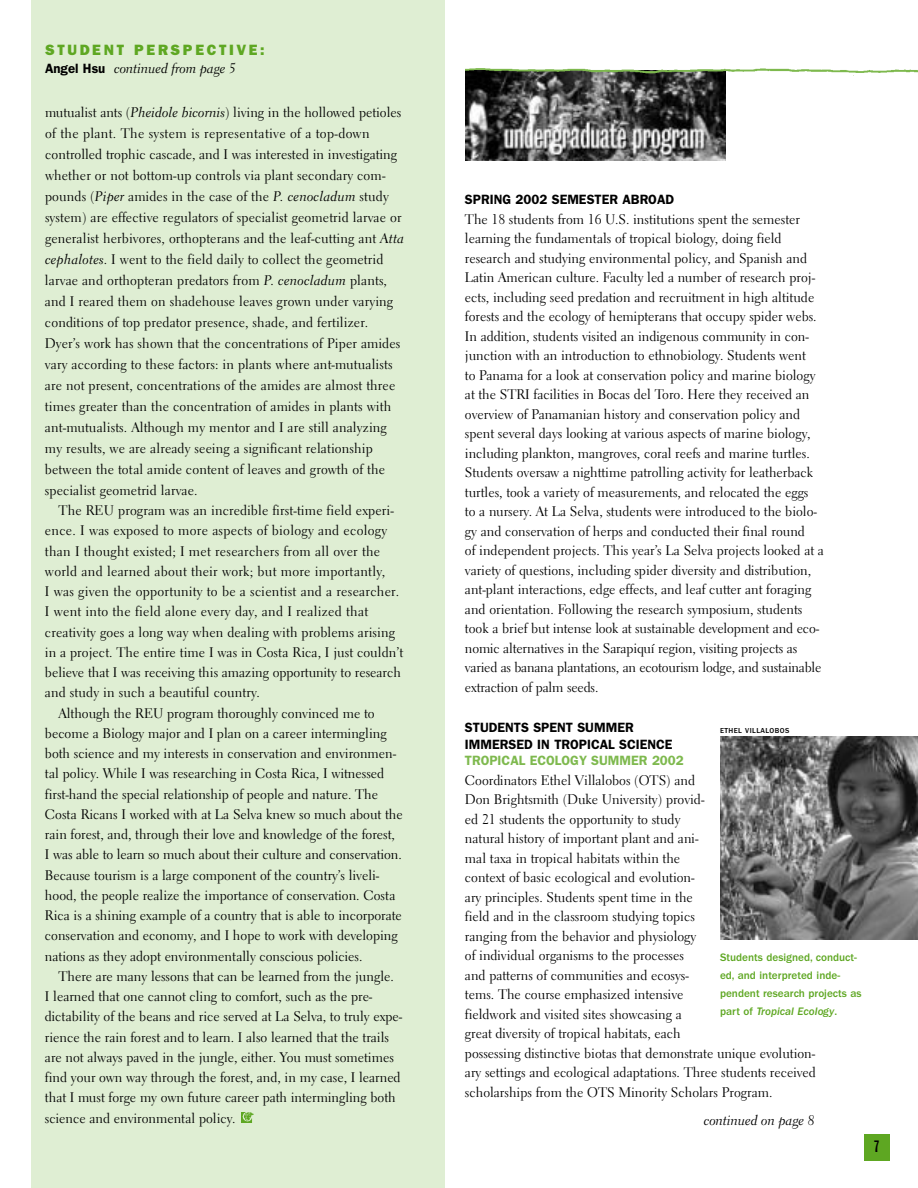
<style>
.page{position:relative;width:918px;height:1188px;background:#fff}
.page>*{position:absolute;margin:0;border:0;box-sizing:border-box;transform-origin:0 0}
.t1{font:800 15px "Franklin Gothic";letter-spacing:.18em;color:#5ea722}
.t2{font:15px "Bureau Grot One Three";color:#000}
.t3{font:13.8px/19.5px "Electra LH";color:#000}
.t4{font:13.8px "Electra LH";letter-spacing:.02em;color:#000}
.t5{font:13.8px "Electra LH Cursive";letter-spacing:-.01em;color:#000}
.t6{font:600 13.5px/16.5px "Franklin Gothic";color:#000}
.t7{font:600 13.5px "Franklin Gothic";color:#7eb94e}
.t8{font:500 11.25px/18px "Franklin Gothic";color:#5ea722}
.t9{font:500 7.5px "Franklin Gothic";letter-spacing:.06em;color:#000}
.s1{font-family:"Franklin Gothic";font-weight:600;font-size:13.5px}
.s2{font-family:"Electra LH Cursive"}
.s3{font-style:italic}
</style>
<div class="page">
<div style="left:32px;top:0;width:414px;height:1188px;background:#dfeed3"></div>
<svg style="left:241px;top:1112px;width:13px;height:11px"></svg>
<img style="left:465px;top:86px;width:261px;height:75px">
<img style="left:465px;top:68px;width:453px;height:18px">
<img style="left:720px;top:737px;width:198px;height:202px">
<div style="left:864px;top:1134px;width:26px;height:27px;background:#5ea722"></div>
<p class="t1" style="left:45px;top:45px;width:221px">STUDENT PERSPECTIVE:</p>
<p class="t5" style="left:45px;top:63px;width:193px"><span class="s1">Angel Hsu</span> continued from page 5</p>
<p class="t3" style="left:45px;top:103px;width:361px;line-height:21px">mutualist ants (<span class="s2">Pheidole bicornis</span>) living in the hollowed petioles of the plant. The system is representative of a top-down controlled trophic cascade, and I was interested in investigating whether or not bottom-up controls via plant secondary com&shy;pounds (<span class="s2">Piper</span> amides in the case of the <span class="s2">P. cenocladum</span> study system) are effective regulators of specialist geometrid larvae or generalist herbivores, orthopterans and the leaf-cutting ant <span class="s2">Atta cephalotes</span>. I went to the field daily to collect the geometrid larvae and orthopteran predators from <span class="s2">P. cenocladum</span> plants, and I reared them on shadehouse leaves grown under varying conditions of top predator presence, shade, and fertilizer.<br>Dyer’s work has shown that the concentrations of Piper amides vary according to these factors: in plants where ant-mutualists are not present, concentrations of the amides are almost three times greater than the concentration of amides in plants with ant-mutualists. Although my mentor and I are still analyzing my results, we are already seeing a significant relationship between the total amide content of leaves and growth of the specialist geometrid larvae.</p>
<p class="t3" style="left:58px;top:502px;width:337px">The REU program was an incredible first-time field experi-</p>
<p class="t4" style="left:45px;top:525px;width:344px">ence. I was exposed to more aspects of biology and ecology</p>
<p class="t4" style="left:45px;top:545px;width:337px">than I thought existed; I met researchers from all over the</p>
<p class="t4" style="left:45px;top:566px;width:342px">world and learned about their work; but more importantly,</p>
<p class="t4" style="left:45px;top:586px;width:356px">I was given the opportunity to be a scientist and a researcher.</p>
<p class="t4" style="left:45px;top:606px;width:325px">I went into the field alone every day, and I realized that</p>
<p class="t3" style="left:45px;top:623px;width:352px">creativity goes a long way when dealing with problems arising</p>
<p class="t3" style="left:45px;top:644px;width:360px">in a project. The entire time I was in Costa Rica, I just couldn’t</p>
<p class="t3" style="left:45px;top:664px;width:357px">believe that I was receiving this amazing opportunity to research</p>
<p class="t3" style="left:45px;top:684px;width:216px">and study in such a beautiful country.</p>
<p class="t3" style="left:58px;top:704px;width:318px">Although the REU program thoroughly convinced me to</p>
<p class="t3" style="left:45px;top:725px;width:343px">become a Biology major and I plan on a career intermingling</p>
<p class="t3" style="left:45px;top:745px;width:353px">both science and my interests in conservation and environmen-</p>
<p class="t3" style="left:45px;top:765px;width:341px">tal policy. While I was researching in Costa Rica, I witnessed</p>
<p class="t3" style="left:45px;top:786px;width:335px">first-hand the special relationship of people and nature. The</p>
<p class="t3" style="left:45px;top:806px;width:359px">Costa Ricans I worked with at La Selva knew so much about the</p>
<p class="t3" style="left:45px;top:826px;width:351px">rain forest, and, through their love and knowledge of the forest,</p>
<p class="t3" style="left:45px;top:846px;width:358px">I was able to learn so much about their culture and conservation.</p>
<p class="t3" style="left:45px;top:867px;width:336px">Because tourism is a large component of the country’s liveli-</p>
<p class="t3" style="left:45px;top:887px;width:352px">hood, the people realize the importance of conservation. Costa</p>
<p class="t3" style="left:45px;top:907px;width:358px">Rica is a shining example of a country that is able to incorporate</p>
<p class="t3" style="left:45px;top:927px;width:354px">conservation and economy, and I hope to work with developing</p>
<p class="t3" style="left:45px;top:948px;width:319px">nations as they adopt environmentally conscious policies.</p>
<p class="t3" style="left:58px;top:968px;width:337px">There are many lessons that can be learned from the jungle.</p>
<p class="t3" style="left:45px;top:988px;width:329px">I learned that one cannot cling to comfort, such as the pre-</p>
<p class="t3" style="left:45px;top:1008px;width:359px">dictability of the beans and rice served at La Selva, to truly expe-</p>
<p class="t3" style="left:45px;top:1029px;width:346px">rience the rain forest and to learn. I also learned that the trails</p>
<p class="t3" style="left:45px;top:1049px;width:350px">are not always paved in the jungle, either. You must sometimes</p>
<p class="t3" style="left:45px;top:1069px;width:357px">find your own way through the forest, and, in my case, I learned</p>
<p class="t3" style="left:45px;top:1089px;width:352px">that I must forge my own future career path intermingling both</p>
<p class="t3" style="left:45px;top:1110px;width:192px">science and environmental policy.</p>
<p class="t6" style="left:465px;top:193px;width:211px">SPRING 2002 SEMESTER ABROAD</p>
<p class="t3" style="left:465px;top:211px;width:361px">The 18 students from 16 U.S. institutions spent the semester learning the fundamentals of tropical biology, doing field research and studying environmental policy, and Spanish and Latin American culture. Faculty led a number of research proj&shy;ects, including seed predation and recruitment in high altitude forests and the ecology of hemipterans that occupy spider webs.<br>In addition, students visited an indigenous community in con&shy;junction with an introduction to ethnobiology. Students went<br>to Panama for a look at conservation policy and marine biology at the STRI facilities in Bocas del Toro. Here they received an overview of Panamanian history and conservation policy and spent several days looking at various aspects of marine biology, including plankton, mangroves, coral reefs and marine turtles.<br>Students oversaw a nighttime patrolling activity for leatherback turtles, took a variety of measurements, and relocated the eggs<br>to a nursery. At La Selva, students were introduced to the biolo&shy;gy and conservation of herps and conducted their final round<br>of independent projects. This year’s La Selva projects looked at a variety of questions, including spider diversity and distribution, ant-plant interactions, edge effects, and leaf cutter ant foraging and orientation. Following the research symposium, students took a brief but intense look at sustainable development and eco&shy;nomic alternatives in the Sarapiquí region, visiting projects as varied as banana plantations, an ecotourism lodge, and sustainable extraction of palm seeds.</p>
<p class="t6" style="left:465px;top:721px;width:209px">STUDENTS SPENT SUMMER<br>IMMERSED IN TROPICAL SCIENCE</p>
<p class="t7" style="left:465px;top:756px;width:220px">TROPICAL ECOLOGY SUMMER 2002</p>
<p class="t3" style="left:465px;top:772px;width:352px">Coordinators Ethel Villalobos (OTS) and<br>Don Brightsmith (Duke University) provid-<br>ed 21 students the opportunity to study<br>natural history of important plant and ani-<br>mal taxa in tropical habitats within the<br>context of basic ecological and evolution-<br>ary principles. Students spent time in the<br>field and in the classroom studying topics<br>ranging from the behavior and physiology<br>of individual organisms to the processes<br>and patterns of communities and ecosys-<br>tems. The course emphasized intensive<br>fieldwork and visited sites showcasing a<br>great diversity of tropical habitats, each<br>possessing distinctive biotas that demonstrate unique evolution&shy;ary settings and ecological adaptations. Three students received scholarships from the OTS Minority Scholars Program.</p>
<p class="t9" style="left:720px;top:728px;width:71px">ETHEL VILLALOBOS</p>
<p class="t8" style="left:720px;top:949px;width:143px">Students designed, conduct&shy;ed, and interpreted inde&shy;pendent research projects as part of <span class="s3">Tropical Ecology</span>.</p>
<p class="t5" style="left:704px;top:1115px;width:112px">continued on page 8</p>
<p class="t2" style="left:875px;top:1141px;width:6px">7</p>
</div>
